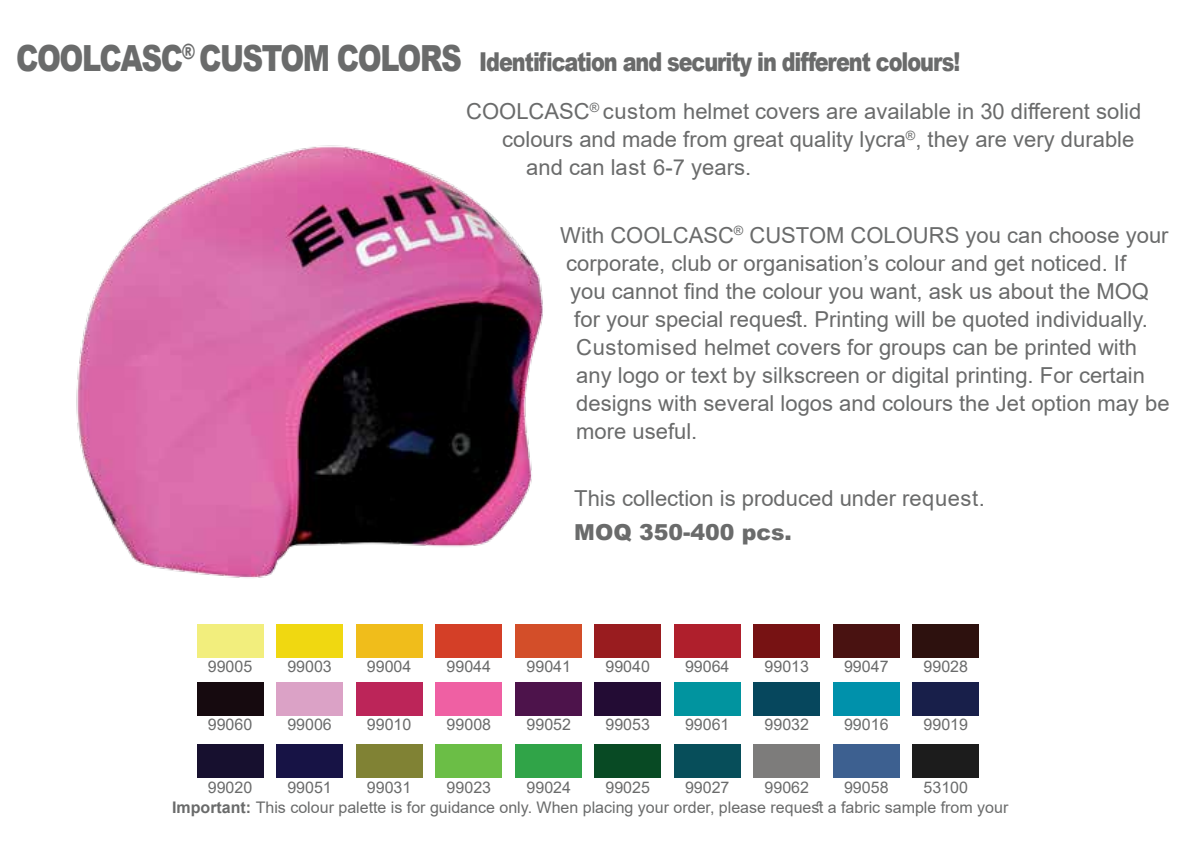
<style>
.page{position:relative;width:1191px;height:851px;background:#fff}
.page>*{position:absolute;margin:0;border:0;box-sizing:border-box;transform-origin:0 0}
.t1{font:900 36px "Arial";letter-spacing:-.05em;color:#6a6b6b;scale:.8 1}
.t2{font:900 26px "Arial";letter-spacing:-.05em;color:#6a6b6b;scale:.8 1}
.t3{font:22px "Arial";color:#6a6b6b}
.t4{font:900 22px "Arial";color:#6a6b6b}
.t5{font:16px/20.8px "Arial";color:#6a6b6b}
.s1{font-weight:700}
</style>
<div class="page">
<img style="left:76px;top:145px;width:585px;height:571px">
<div style="left:197px;top:624px;width:66px;height:33px;background:#f2ee7d"></div>
<div style="left:276px;top:624px;width:66px;height:33px;background:#f0d811"></div>
<div style="left:356px;top:624px;width:66px;height:33px;background:#f0bd1b"></div>
<div style="left:436px;top:624px;width:66px;height:33px;background:#d43f27"></div>
<div style="left:516px;top:624px;width:66px;height:33px;background:#d34e29"></div>
<div style="left:594px;top:624px;width:67px;height:33px;background:#991c1f"></div>
<div style="left:674px;top:624px;width:66px;height:33px;background:#af1f2c"></div>
<div style="left:754px;top:624px;width:66px;height:33px;background:#771213"></div>
<div style="left:833px;top:624px;width:66px;height:33px;background:#491211"></div>
<div style="left:913px;top:624px;width:66px;height:33px;background:#2d110e"></div>
<div style="left:197px;top:682px;width:66px;height:33px;background:#160a0f"></div>
<div style="left:276px;top:682px;width:66px;height:33px;background:#dba2c6"></div>
<div style="left:356px;top:682px;width:66px;height:33px;background:#bc2559"></div>
<div style="left:436px;top:682px;width:66px;height:33px;background:#ef60a3"></div>
<div style="left:516px;top:682px;width:66px;height:33px;background:#4d134b"></div>
<div style="left:594px;top:682px;width:67px;height:33px;background:#230c34"></div>
<div style="left:674px;top:682px;width:66px;height:33px;background:#01949f"></div>
<div style="left:754px;top:682px;width:66px;height:33px;background:#06475d"></div>
<div style="left:833px;top:682px;width:66px;height:33px;background:#0091ab"></div>
<div style="left:913px;top:682px;width:66px;height:33px;background:#181f4a"></div>
<div style="left:197px;top:744px;width:66px;height:33px;background:#17102f"></div>
<div style="left:276px;top:744px;width:66px;height:33px;background:#171345"></div>
<div style="left:356px;top:744px;width:66px;height:33px;background:#808234"></div>
<div style="left:436px;top:744px;width:66px;height:33px;background:#6bbe46"></div>
<div style="left:516px;top:744px;width:66px;height:33px;background:#30a448"></div>
<div style="left:594px;top:744px;width:67px;height:33px;background:#084a24"></div>
<div style="left:674px;top:744px;width:66px;height:33px;background:#074e5a"></div>
<div style="left:754px;top:744px;width:66px;height:33px;background:#7d7c7b"></div>
<div style="left:833px;top:744px;width:66px;height:33px;background:#3d6090"></div>
<div style="left:913px;top:744px;width:66px;height:33px;background:#1c1c1c"></div>
<h1 class="t1" style="left:16px;top:32px;width:559px">COOLCASC<sup>®</sup> CUSTOM COLORS</h1>
<p class="t2" style="left:479px;top:43px;width:603px">Identification and security in different colours!</p>
<p class="t3" style="left:466px;top:96px;width:676px">COOLCASC<sup>®</sup> custom helmet covers are available in 30 different solid</p>
<p class="t3" style="left:502px;top:124px;width:633px">colours and made from great quality lycra<sup>®</sup>, they are very durable</p>
<p class="t3" style="left:526px;top:152px;width:226px">and can last 6-7 years.</p>
<p class="t3" style="left:560px;top:220px;width:610px">With COOLCASC<sup>®</sup> CUSTOM COLOURS you can choose your</p>
<p class="t3" style="left:566px;top:248px;width:561px">corporate, club or organisation’s colour and get noticed. If</p>
<p class="t3" style="left:570px;top:276px;width:580px">you cannot find the colour you want, ask us about the MOQ</p>
<p class="t3" style="left:574px;top:304px;width:575px">for your special request. Printing will be quoted individually.</p>
<p class="t3" style="left:576px;top:332px;width:562px">Customised helmet covers for groups can be printed with</p>
<p class="t3" style="left:576px;top:360px;width:570px">any logo or text by silkscreen or digital printing. For certain</p>
<p class="t3" style="left:576px;top:388px;width:595px">designs with several logos and colours the Jet option may be</p>
<p class="t3" style="left:576px;top:416px;width:123px">more useful.</p>
<p class="t3" style="left:574px;top:483px;width:412px">This collection is produced under request.</p>
<p class="t4" style="left:574px;top:516px;width:219px">MOQ 350-400 pcs.</p>
<p class="t5" style="left:208px;top:656px;width:46px">99005</p>
<p class="t5" style="left:287px;top:656px;width:46px">99003</p>
<p class="t5" style="left:367px;top:656px;width:46px">99004</p>
<p class="t5" style="left:446px;top:656px;width:46px">99044</p>
<p class="t5" style="left:526px;top:656px;width:46px">99041</p>
<p class="t5" style="left:605px;top:656px;width:46px">99040</p>
<p class="t5" style="left:685px;top:656px;width:46px">99064</p>
<p class="t5" style="left:764px;top:656px;width:46px">99013</p>
<p class="t5" style="left:844px;top:656px;width:46px">99047</p>
<p class="t5" style="left:923px;top:656px;width:46px">99028</p>
<p class="t5" style="left:208px;top:714px;width:46px">99060</p>
<p class="t5" style="left:287px;top:714px;width:46px">99006</p>
<p class="t5" style="left:367px;top:714px;width:46px">99010</p>
<p class="t5" style="left:446px;top:714px;width:46px">99008</p>
<p class="t5" style="left:526px;top:714px;width:46px">99052</p>
<p class="t5" style="left:605px;top:714px;width:46px">99053</p>
<p class="t5" style="left:685px;top:714px;width:46px">99061</p>
<p class="t5" style="left:764px;top:714px;width:46px">99032</p>
<p class="t5" style="left:844px;top:714px;width:46px">99016</p>
<p class="t5" style="left:923px;top:714px;width:46px">99019</p>
<p class="t5" style="left:208px;top:776px;width:46px">99020</p>
<p class="t5" style="left:287px;top:776px;width:46px">99051</p>
<p class="t5" style="left:367px;top:776px;width:46px">99031</p>
<p class="t5" style="left:446px;top:776px;width:46px">99023</p>
<p class="t5" style="left:526px;top:776px;width:46px">99024</p>
<p class="t5" style="left:605px;top:776px;width:46px">99025</p>
<p class="t5" style="left:685px;top:776px;width:46px">99027</p>
<p class="t5" style="left:764px;top:776px;width:46px">99062</p>
<p class="t5" style="left:844px;top:776px;width:46px">99058</p>
<p class="t5" style="left:172px;top:776px;width:837px;text-indent:751px">53100<br><span class="s1">Important:</span> This colour palette is for guidance only. When placing your order, please request a fabric sample from your</p>
</div>
